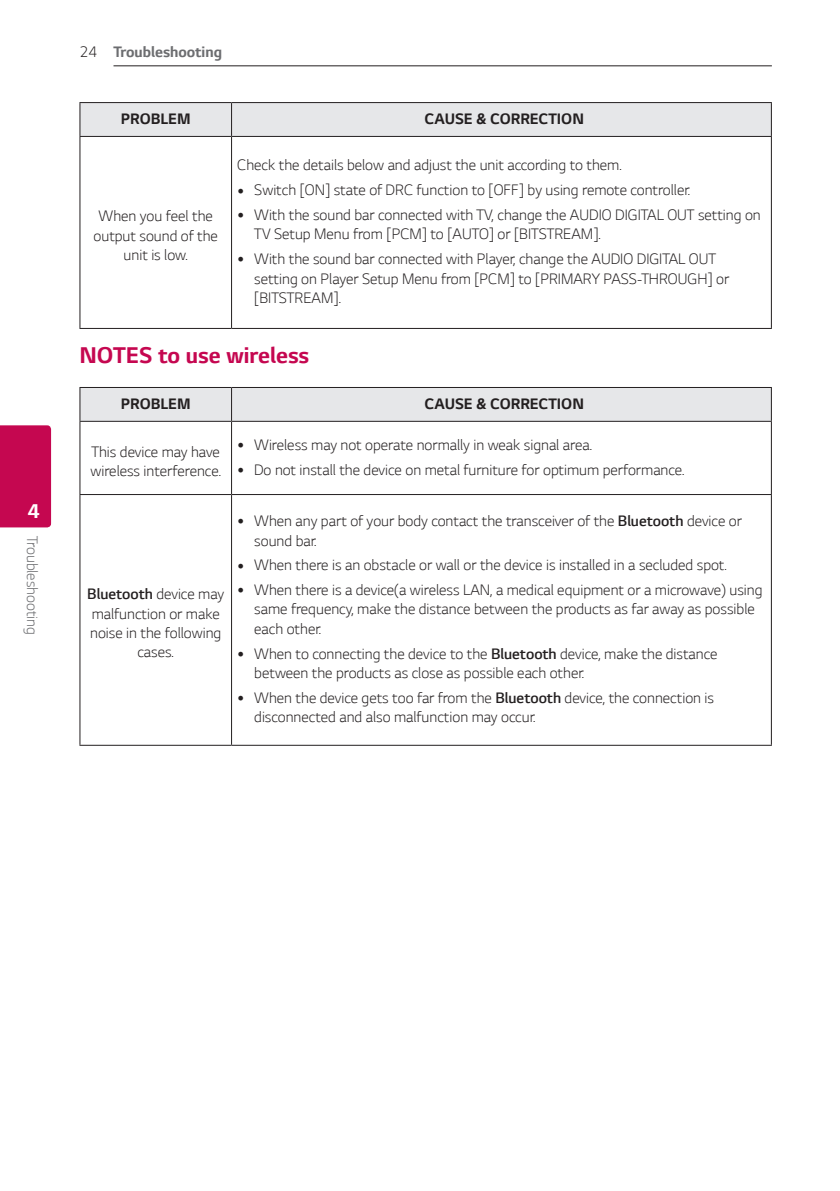
<style>
.page{position:relative;width:840px;height:1191px;background:#fff}
.page>*{position:absolute;margin:0;border:0;box-sizing:border-box;transform-origin:0 0}
.t1{font:700 24px "LG Smart";color:#c50750}
.t2{font:700 21px "LG Smart";color:#fff}
.t3{font:300 16px/19.2px "LG Smart";color:#231f20}
.t4{font:700 16px "LG Smart";color:#231f20}
.t5{font:700 16px "LG Smart";color:#6c6d70}
.t6{font:300 16px "LG Smart";color:#6c6d70}
.s1{font-weight:300;color:#231f20}
.s2{font-style:inherit}
</style>
<div class="page">
<hr style="left:113px;top:65px;width:658px;height:1px;background:#231f20">
<div style="left:0;top:425px;width:51px;height:102px;background:#c50750"></div>
<div style="left:80px;top:103px;width:690px;height:33px;background:#e6e7e9"></div>
<hr style="left:79px;top:103px;width:1px;height:33px;background:#231f20">
<hr style="left:79px;top:102px;width:152px;height:1px;background:#231f20">
<hr style="left:231px;top:103px;width:1px;height:33px;background:#231f20">
<hr style="left:770px;top:103px;width:1px;height:33px;background:#231f20">
<hr style="left:231px;top:102px;width:540px;height:1px;background:#231f20">
<hr style="left:79px;top:137px;width:1px;height:191px;background:#231f20">
<hr style="left:79px;top:136px;width:152px;height:1px;background:#231f20">
<hr style="left:79px;top:328px;width:152px;height:1px;background:#231f20">
<hr style="left:231px;top:137px;width:1px;height:191px;background:#231f20">
<hr style="left:770px;top:137px;width:1px;height:191px;background:#231f20">
<hr style="left:231px;top:136px;width:540px;height:1px;background:#231f20">
<hr style="left:231px;top:328px;width:540px;height:1px;background:#231f20">
<div style="left:80px;top:388px;width:690px;height:33px;background:#e6e7e9"></div>
<hr style="left:79px;top:388px;width:1px;height:33px;background:#231f20">
<hr style="left:79px;top:387px;width:152px;height:1px;background:#231f20">
<hr style="left:231px;top:388px;width:1px;height:33px;background:#231f20">
<hr style="left:770px;top:388px;width:1px;height:33px;background:#231f20">
<hr style="left:231px;top:387px;width:540px;height:1px;background:#231f20">
<hr style="left:79px;top:422px;width:1px;height:72px;background:#231f20">
<hr style="left:79px;top:421px;width:152px;height:1px;background:#231f20">
<hr style="left:231px;top:422px;width:1px;height:72px;background:#231f20">
<hr style="left:770px;top:422px;width:1px;height:72px;background:#231f20">
<hr style="left:231px;top:421px;width:540px;height:1px;background:#231f20">
<hr style="left:79px;top:495px;width:1px;height:250px;background:#231f20">
<hr style="left:79px;top:494px;width:152px;height:1px;background:#231f20">
<hr style="left:79px;top:745px;width:152px;height:1px;background:#231f20">
<hr style="left:231px;top:495px;width:1px;height:250px;background:#231f20">
<hr style="left:770px;top:495px;width:1px;height:250px;background:#231f20">
<hr style="left:231px;top:494px;width:540px;height:1px;background:#231f20">
<hr style="left:231px;top:745px;width:540px;height:1px;background:#231f20">
<h2 class="t2" style="left:28px;top:498px;width:13px">4</h2>
<p class="t6" style="left:42px;top:536px;width:100px;rotate:90deg">Troubleshooting</p>
<p class="t5" style="left:79px;top:42px;width:144px"><span class="s1">24</span> Troubleshooting</p>
<p class="t4" style="left:121px;top:109px;width:71px">PROBLEM</p>
<p class="t4" style="left:424px;top:109px;width:161px">CAUSE &amp; CORRECTION</p>
<p class="t3" style="left:93px;top:206px;width:126px;text-align:center">When you feel the output sound of the unit is low.</p>
<p class="t3" style="left:254px;top:153px;width:508px;line-height:24.8px;text-indent:-17px">Check the details below and adjust the unit according to them.<br>Switch [ON] state of DRC function to [OFF] by using remote controller.<br>With the sound bar connected with TV, change the AUDIO DIGITAL OUT setting on</p>
<p class="t3" style="left:254px;top:222px;width:463px;line-height:24.8px">TV Setup Menu from [PCM] to [AUTO] or [BITSTREAM].<br>With the sound bar connected with Player, change the AUDIO DIGITAL OUT</p>
<p class="t3" style="left:254px;top:268px;width:476px">setting on Player Setup Menu from [PCM] to [PRIMARY PASS-THROUGH] or [BITSTREAM].</p>
<h1 class="t1" style="left:79px;top:341px;width:231px">NOTES to use wireless</h1>
<p class="t4" style="left:121px;top:394px;width:71px">PROBLEM</p>
<p class="t4" style="left:424px;top:394px;width:161px">CAUSE &amp; CORRECTION</p>
<p class="t3" style="left:90px;top:441px;width:132px">This device may have wireless interference.</p>
<p class="t3" style="left:254px;top:432px;width:431px;line-height:24.8px">Wireless may not operate normally in weak signal area.<br>Do not install the device on metal furniture for optimum performance.</p>
<p class="t3" style="left:87px;top:584px;width:138px;text-align:center"><span class="s2">Bluetooth</span> device may malfunction or make noise in the following cases.</p>
<p class="t3" style="left:254px;top:511px;width:489px">When any part of your body contact the transceiver of the <span class="s2">Bluetooth</span> device or sound bar.</p>
<p class="t3" style="left:254px;top:552px;width:509px;line-height:24.8px">When there is an obstacle or wall or the device is installed in a secluded spot.<br>When there is a device(a wireless LAN, a medical equipment or a microwave) using</p>
<p class="t3" style="left:254px;top:599px;width:501px">same frequency, make the distance between the products as far away as possible each other.</p>
<p class="t3" style="left:254px;top:643px;width:464px">When to connecting the device to the <span class="s2">Bluetooth</span> device, make the distance between the products as close as possible each other.</p>
<p class="t3" style="left:254px;top:687px;width:461px">When the device gets too far from the <span class="s2">Bluetooth</span> device, the connection is disconnected and also malfunction may occur.</p>
</div>
